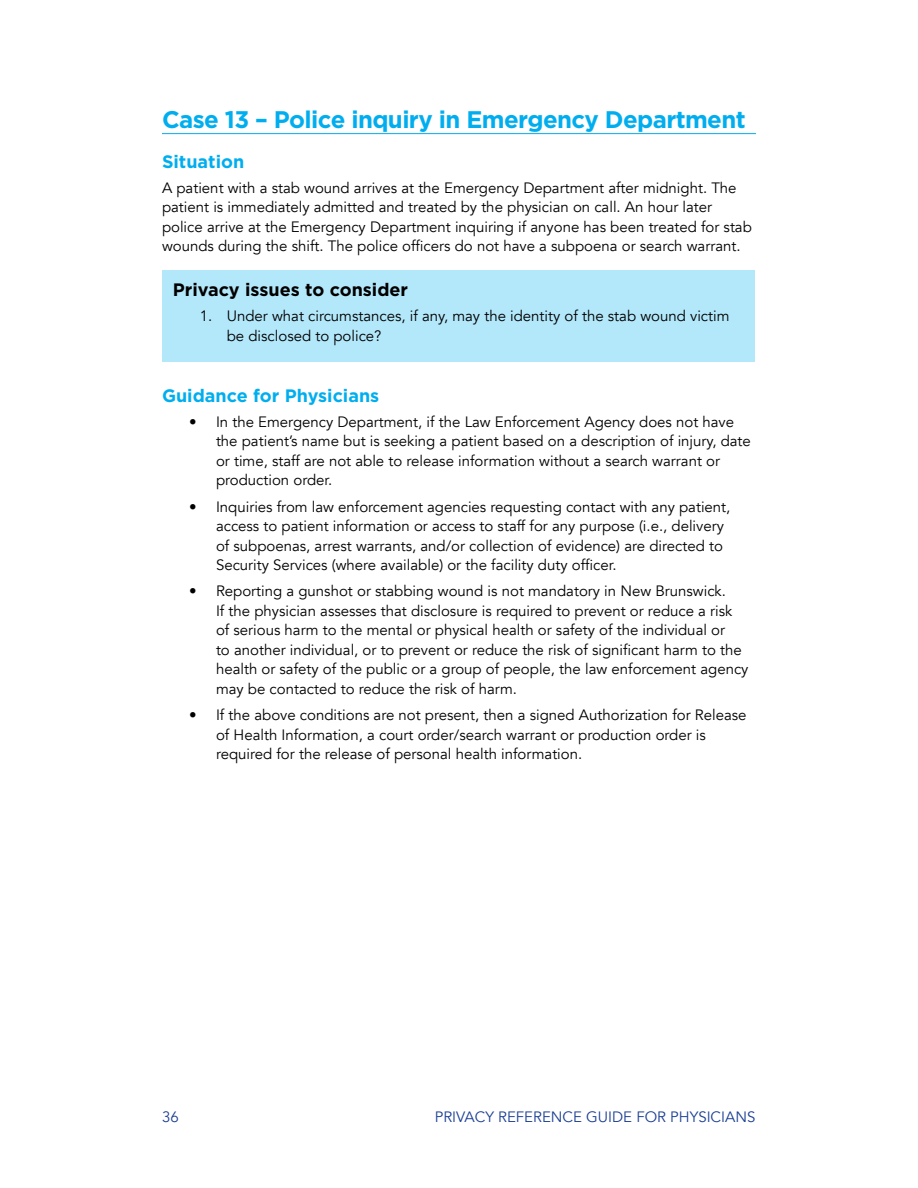
<style>
.page{position:relative;width:918px;height:1188px;background:#fff}
.page>*{position:absolute;margin:0;border:0;box-sizing:border-box;transform-origin:0 0}
.t1{font:700 24px "Gotham";letter-spacing:-.025em;color:#00aeef}
.t2{font:700 18px "Gotham";color:#00aeef}
.t3{font:700 18px "Gotham";color:#000}
.t4{font:15px/19.5px "Avenir";color:#000}
.t5{font:15px "Avenir";color:#1c3f94}
</style>
<div class="page">
<hr style="left:162px;top:133px;width:594px;height:1px;background:#00aeef">
<div style="left:162px;top:271px;width:592px;height:91px;background:#b3e7fa"></div>
<h1 class="t1" style="left:162px;top:105px;width:585px">Case 13 – Police inquiry in Emergency Department</h1>
<p class="t2" style="left:162px;top:151px;width:84px">Situation</p>
<p class="t4" style="left:162px;top:178px;width:591px">A patient with a stab wound arrives at the Emergency Department after midnight. The patient is immediately admitted and treated by the physician on call. An hour later police arrive at the Emergency Department inquiring if anyone has been treated for stab wounds during the shift. The police officers do not have a subpoena or search warrant.</p>
<p class="t3" style="left:173px;top:279px;width:237px">Privacy issues to consider</p>
<p class="t4" style="left:227px;top:306px;width:504px;text-indent:-27px">1. Under what circumstances, if any, may the identity of the stab wound victim be disclosed to police?</p>
<p class="t2" style="left:162px;top:385px;width:219px">Guidance for Physicians</p>
<p class="t4" style="left:216px;top:412px;width:536px;text-indent:-27px">• In the Emergency Department, if the Law Enforcement Agency does not have the patient’s name but is seeking a patient based on a description of injury, date or time, staff are not able to release information without a search warrant or production order.</p>
<p class="t4" style="left:216px;top:497px;width:516px;text-indent:-27px">• Inquiries from law enforcement agencies requesting contact with any patient, access to patient information or access to staff for any purpose (i.e., delivery of subpoenas, arrest warrants, and/or collection of evidence) are directed to Security Services (where available) or the facility duty officer.</p>
<p class="t4" style="left:216px;top:582px;width:534px;text-indent:-27px">• Reporting a gunshot or stabbing wound is not mandatory in New Brunswick.<br>If the physician assesses that disclosure is required to prevent or reduce a risk of serious harm to the mental or physical health or safety of the individual or<br>to another individual, or to prevent or reduce the risk of significant harm to the health or safety of the public or a group of people, the law enforcement agency may be contacted to reduce the risk of harm.</p>
<p class="t4" style="left:216px;top:706px;width:532px;text-indent:-27px">• If the above conditions are not present, then a signed Authorization for Release of Health Information, a court order/search warrant or production order is required for the release of personal health information.</p>
<p class="t5" style="left:162px;top:1108px;width:18px">36</p>
<p class="t5" style="left:435px;top:1108px;width:322px">PRIVACY REFERENCE GUIDE FOR PHYSICIANS</p>
</div>
